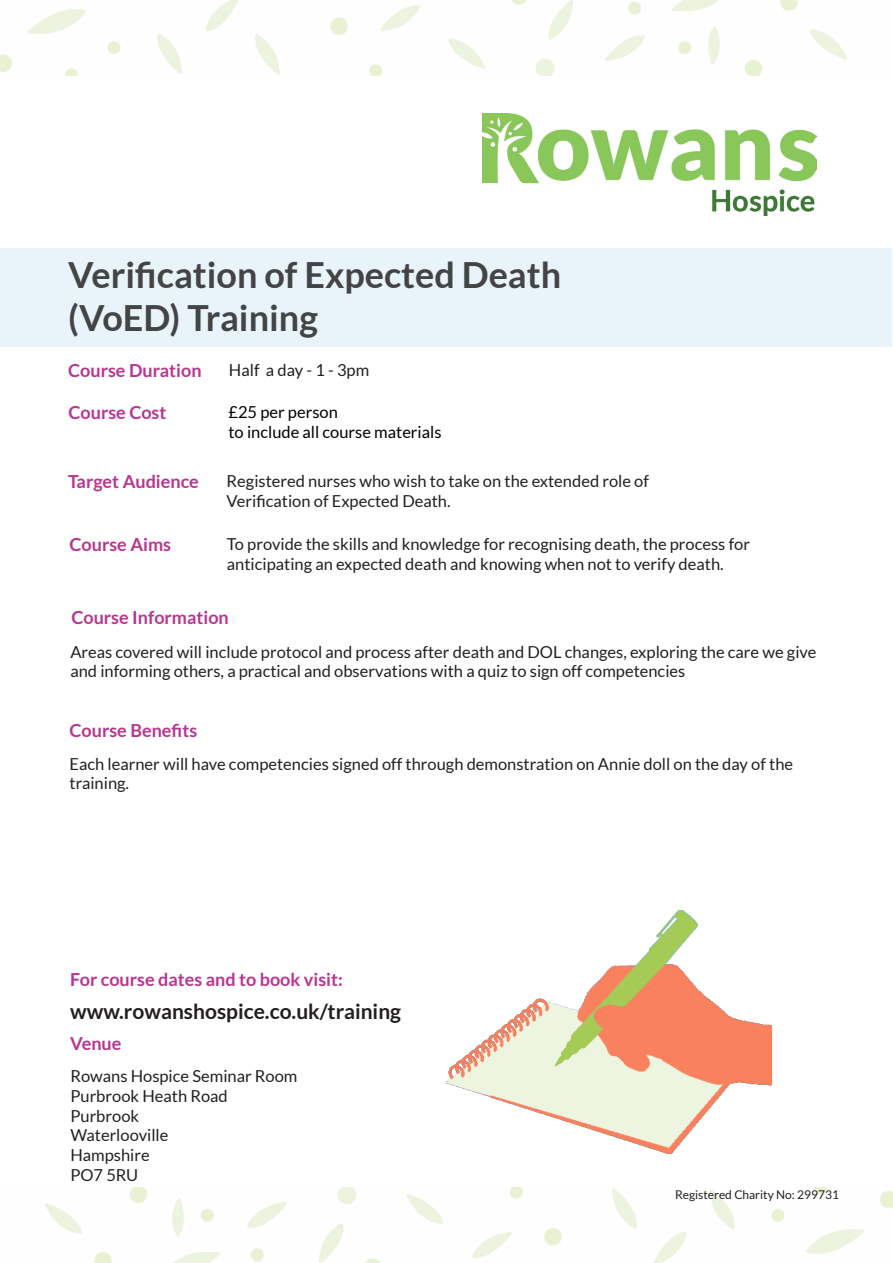
<style>
.page{position:relative;width:893px;height:1263px;background:#fff}
.page>*{position:absolute;margin:0;border:0;box-sizing:border-box;transform-origin:0 0}
.t1{font:700 36px "Lato";color:#424446}
.t2{font:700 21px "Lato";color:#231f20}
.t3{font:700 18px "Lato";color:#b83591}
.t4{font:16.5px/19.8px "Lato";color:#231f20}
.t5{font:16.5px/19.8px "Lato";color:#000}
.t6{font:12px "Lato";color:#231f20}
</style>
<div class="page">
<div style="left:0;top:248px;width:891px;height:98px;background:#e9f3fa"></div>
<img style="left:44px;top:1188px;width:849px;height:75px">
<img style="left:483px;top:114px;width:333px;height:102px">
<img style="left:0;top:0;width:848px;height:75px">
<img style="left:446px;top:911px;width:325px;height:243px">
<p class="t1" style="left:68px;top:254px;width:494px">Verification of Expected Death</p>
<p class="t1" style="left:68px;top:297px;width:251px">(VoED) Training</p>
<p class="t3" style="left:68px;top:360px;width:135px">Course Duration</p>
<p class="t4" style="left:229px;top:360px;width:142px">Half a day - 1 - 3pm</p>
<p class="t3" style="left:69px;top:402px;width:99px">Course Cost</p>
<p class="t5" style="left:228px;top:402px;width:215px">£25 per person<br>to include all course materials</p>
<p class="t3" style="left:68px;top:471px;width:132px">Target Audience</p>
<p class="t4" style="left:227px;top:471px;width:424px">Registered nurses who wish to take on the extended role of<br>Verification of Expected Death.</p>
<p class="t3" style="left:70px;top:534px;width:103px">Course Aims</p>
<p class="t4" style="left:227px;top:534px;width:525px">To provide the skills and knowledge for recognising death, the process for anticipating an expected death and knowing when not to verify death.</p>
<p class="t3" style="left:71px;top:607px;width:159px">Course Information</p>
<p class="t4" style="left:70px;top:641px;width:748px">Areas covered will include protocol and process after death and DOL changes, exploring the care we give and informing others, a practical and observations with a quiz to sign off competencies</p>
<p class="t3" style="left:70px;top:720px;width:129px">Course Benefits</p>
<p class="t4" style="left:70px;top:753px;width:725px">Each learner will have competencies signed off through demonstration on Annie doll on the day of the training.</p>
<p class="t3" style="left:70px;top:969px;width:274px">For course dates and to book visit:</p>
<p class="t2" style="left:70px;top:999px;width:332px">www.rowanshospice.co.uk/training</p>
<p class="t3" style="left:70px;top:1033px;width:53px">Venue</p>
<p class="t4" style="left:70px;top:1066px;width:229px">Rowans Hospice Seminar Room</p>
<p class="t4" style="left:70px;top:1086px;width:159px">Purbrook Heath Road</p>
<p class="t4" style="left:70px;top:1105px;width:70px">Purbrook</p>
<p class="t4" style="left:70px;top:1125px;width:100px">Waterlooville</p>
<p class="t4" style="left:70px;top:1145px;width:81px">Hampshire</p>
<p class="t4" style="left:70px;top:1165px;width:69px">PO7 5RU</p>
<p class="t6" style="left:675px;top:1188px;width:166px">Registered Charity No: 299731</p>
</div>
